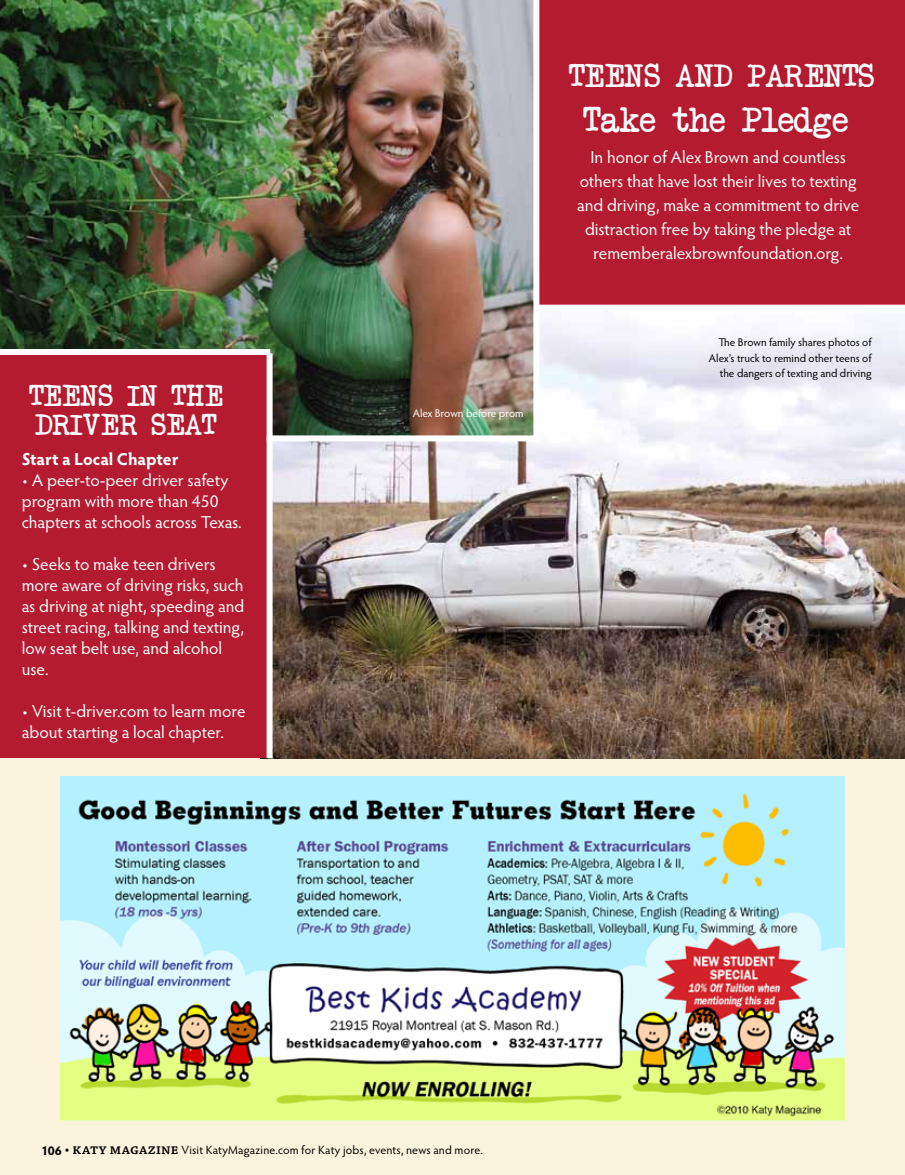
<style>
.page{position:relative;width:905px;height:1175px;background:#fff}
.page>*{position:absolute;margin:0;border:0;box-sizing:border-box;transform-origin:0 0}
.t1{font:34.5px "Another Typewriter";letter-spacing:-.01em;color:#fff}
.t2{font:31.5px "Another Typewriter";letter-spacing:-.01em;color:#fff}
.t3{font:28.95px/29px "Another Typewriter";letter-spacing:-.01em;color:#fff}
.t4{font:17.25px/21px "Hypatia Sans Pro";color:#fff}
.t5{font:700 17.25px "Hypatia Sans Pro";letter-spacing:-.005em;color:#fff}
.t6{font:12px "Hypatia Sans Pro";letter-spacing:.015em;color:#000}
.t7{font:11.25px/15.8px "Hypatia Sans Pro";letter-spacing:-.005em;color:#000;text-align:right}
.t8{font:11.25px "Hypatia Sans Pro";color:#fff}
.s1{font-size:18px}
.s2{font-weight:700;font-size:12.75px}
.s3{font-family:"Chaparral Pro";font-size:15px}
.s4{font-family:"Chaparral Pro";font-weight:600;font-size:15px}
</style>
<div class="page">
<div style="left:0;top:0;width:904px;height:1174px;background:#fcf3de"></div>
<div style="left:533px;top:0;width:371px;height:312px;background:#b41a30"></div>
<img style="left:272px;top:310px;width:632px;height:448px">
<img style="left:0;top:0;width:533px;height:435px">
<div style="left:0;top:353px;width:271px;height:405px;background:#b41a30"></div>
<div style="left:533px;top:0;width:6px;height:441px;background:#fff"></div>
<div style="left:266px;top:353px;width:6px;height:405px;background:#fff"></div>
<div style="left:267px;top:435px;width:272px;height:6px;background:#fff"></div>
<div style="left:0;top:349px;width:270px;height:6px;background:#fff"></div>
<div style="left:535px;top:304px;width:369px;height:6px;background:#fff"></div>
<img style="left:61px;top:776px;width:783px;height:344px">
<h3 class="t3" style="left:29px;top:379px;width:195px">TEENS IN THE<br>DRIVER SEAT</h3>
<p class="t5" style="left:22px;top:447px;width:158px">Start a Local Chapter</p>
<p class="t4" style="left:22px;top:469px;width:221px">• A peer-to-peer driver safety program with more than 450 chapters at schools across Texas.</p>
<p class="t4" style="left:22px;top:553px;width:224px">• Seeks to make teen drivers more aware of driving risks, such as driving at night, speeding and street racing, talking and texting, low seat belt use, and alcohol use.</p>
<p class="t4" style="left:22px;top:700px;width:225px">• Visit t-driver.com to learn more about starting a local chapter.</p>
<p class="t8" style="left:412px;top:405px;width:112px">Alex Brown before prom</p>
<h2 class="t2" style="left:569px;top:55px;width:307px">TEENS AND PARENTS</h2>
<h1 class="t1" style="left:583px;top:97px;width:267px">Take the Pledge</h1>
<p class="t4" style="left:577px;top:144px;width:284px;line-height:24px;text-align:center">In honor of Alex Brown and countless others that have lost their lives to texting and driving, make a commitment to drive distraction free by taking the pledge at rememberalexbrownfoundation.org<span class="s1">.</span></p>
<p class="t7" style="left:709px;top:334px;width:164px">The Brown family shares photos of<br>Alex’s truck to remind other teens of the dangers of texting and driving</p>
<p class="t6" style="left:41px;top:1141px;width:443px"><span class="s2">106</span> <span class="s3">•</span> <span class="s4">katy magazine</span> Visit KatyMagazine.com for Katy jobs, events, news and more.</p>
</div>
